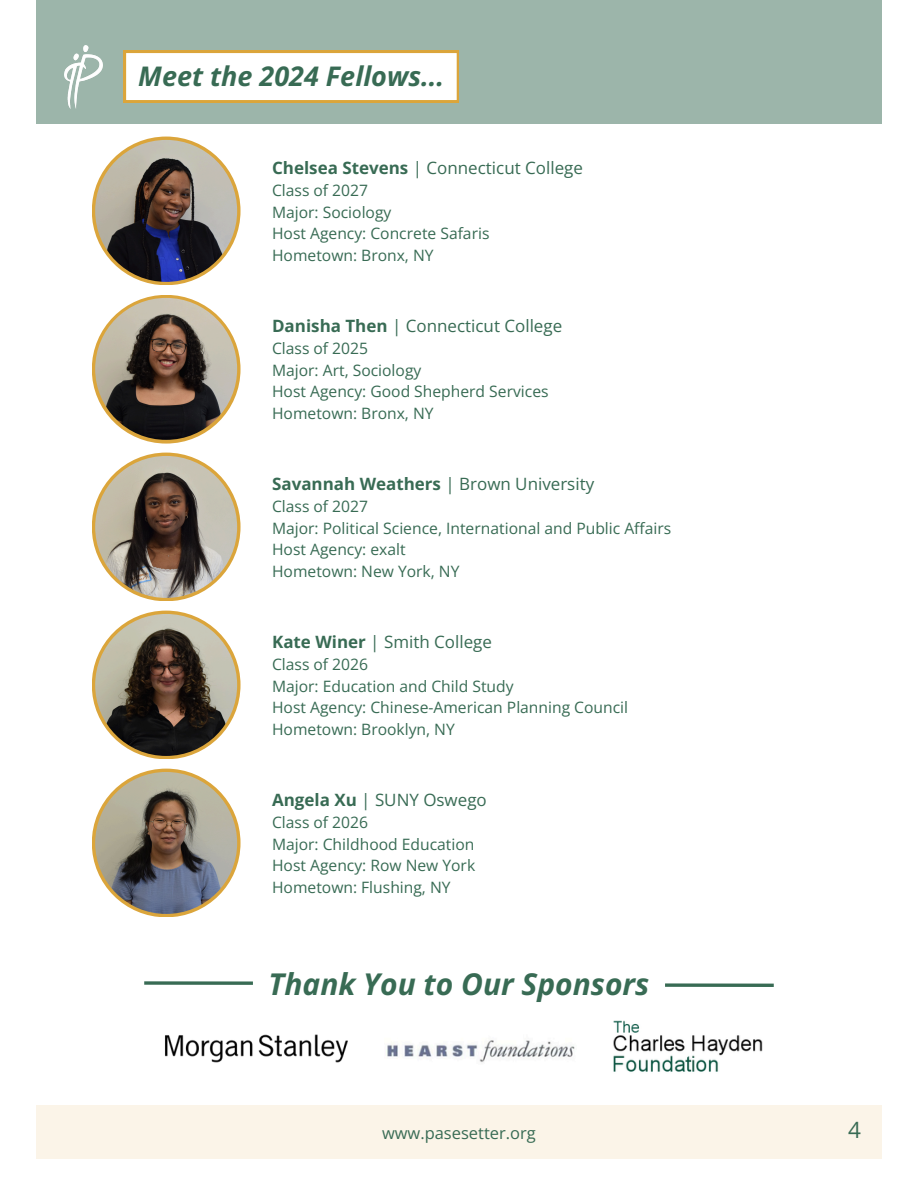
<style>
.page{position:relative;width:918px;height:1188px;background:#fff}
.page>*{position:absolute;margin:0;border:0;box-sizing:border-box;transform-origin:0 0}
.t1{font:italic 700 30px "Open Sans";color:#386b54}
.t2{font:italic 700 27px "Open Sans";color:#386b54}
.t3{font:22.5px "Open Sans";color:#386b54}
.t4{font:16.95px "Open Sans";color:#386b54}
.t5{font:700 16.95px "Open Sans";color:#386b54}
.t6{font:16.5px "Open Sans";color:#386b54}
.t7{font:15.6px/21.6px "Open Sans";color:#386b54}
.s1{font-weight:700}
.s2{font-weight:400}
</style>
<div class="page">
<svg style="left:92px;top:137px;width:149px;height:148px"></svg>
<img style="left:95px;top:140px;width:142px;height:142px;border-radius:50%">
<svg style="left:92px;top:295px;width:149px;height:149px;background:#dcac4d"></svg>
<img style="left:95px;top:298px;width:142px;height:142px;border-radius:50%">
<div style="left:36px;top:1105px;width:846px;height:54px;background:#fbf4e8"></div>
<div style="left:36px;top:0;width:846px;height:124px;background:#9cb5aa"></div>
<img style="left:64px;top:45px;width:38px;height:63px">
<svg style="left:124px;top:51px;width:335px;height:51px;background:#fbf6ed"></svg>
<svg style="left:92px;top:611px;width:149px;height:148px"></svg>
<img style="left:95px;top:614px;width:142px;height:142px;border-radius:50%">
<svg style="left:92px;top:769px;width:149px;height:148px"></svg>
<img style="left:95px;top:772px;width:142px;height:142px;border-radius:50%">
<svg style="left:92px;top:453px;width:149px;height:148px"></svg>
<img style="left:95px;top:456px;width:142px;height:142px;border-radius:50%">
<svg style="left:144px;top:981px;width:109px;height:4px"></svg>
<img style="left:387px;top:1040px;width:188px;height:23px">
<img style="left:613px;top:1020px;width:149px;height:52px">
<img style="left:165px;top:1034px;width:183px;height:29px">
<svg style="left:665px;top:983px;width:109px;height:4px"></svg>
<p class="t2" style="left:138px;top:57px;width:307px">Meet the 2024 Fellows...</p>
<h1 class="t4" style="left:272px;top:156px;width:312px"><span class="s1">Chelsea Stevens</span> | Connecticut College</h1>
<h1 class="t7" style="left:272px;top:179px;width:219px">Class of 2027<br>Major: Sociology<br>Host Agency: Concrete Safaris<br>Hometown: Bronx, NY</h1>
<h2 class="t4" style="left:272px;top:314px;width:292px"><span class="s1">Danisha Then</span> | Connecticut College</h2>
<h2 class="t7" style="left:272px;top:337px;width:278px">Class of 2025<br>Major: Art, Sociology<br>Host Agency: Good Shepherd Services<br>Hometown: Bronx, NY</h2>
<h1 class="t5" style="left:272px;top:472px;width:324px">Savannah Weathers <span class="s2">| Brown University</span></h1>
<h1 class="t7" style="left:272px;top:495px;width:401px">Class of 2027<br>Major: Political Science, International and Public Affairs<br>Host Agency: exalt<br>Hometown: New York, NY</h1>
<h2 class="t4" style="left:272px;top:630px;width:221px"><span class="s1">Kate Winer</span> | Smith College</h2>
<p class="t7" style="left:272px;top:653px;width:98px">Class of 2026</p>
<p class="t7" style="left:272px;top:675px;width:243px">Major: Education and Child Study</p>
<p class="t7" style="left:272px;top:696px;width:358px">Host Agency: Chinese-American Planning Council</p>
<p class="t7" style="left:272px;top:718px;width:184px">Hometown: Brooklyn, NY</p>
<p class="t4" style="left:272px;top:788px;width:216px"><span class="s1">Angela Xu</span> | SUNY Oswego</p>
<p class="t7" style="left:272px;top:811px;width:205px">Class of 2026<br>Major: Childhood Education<br>Host Agency: Row New York<br>Hometown: Flushing, NY</p>
<p class="t1" style="left:269px;top:963px;width:382px">Thank You to Our Sponsors</p>
<p class="t6" style="left:382px;top:1122px;width:155px">www.pasesetter.org</p>
<h2 class="t3" style="left:848px;top:1114px;width:14px">4</h2>
</div>
